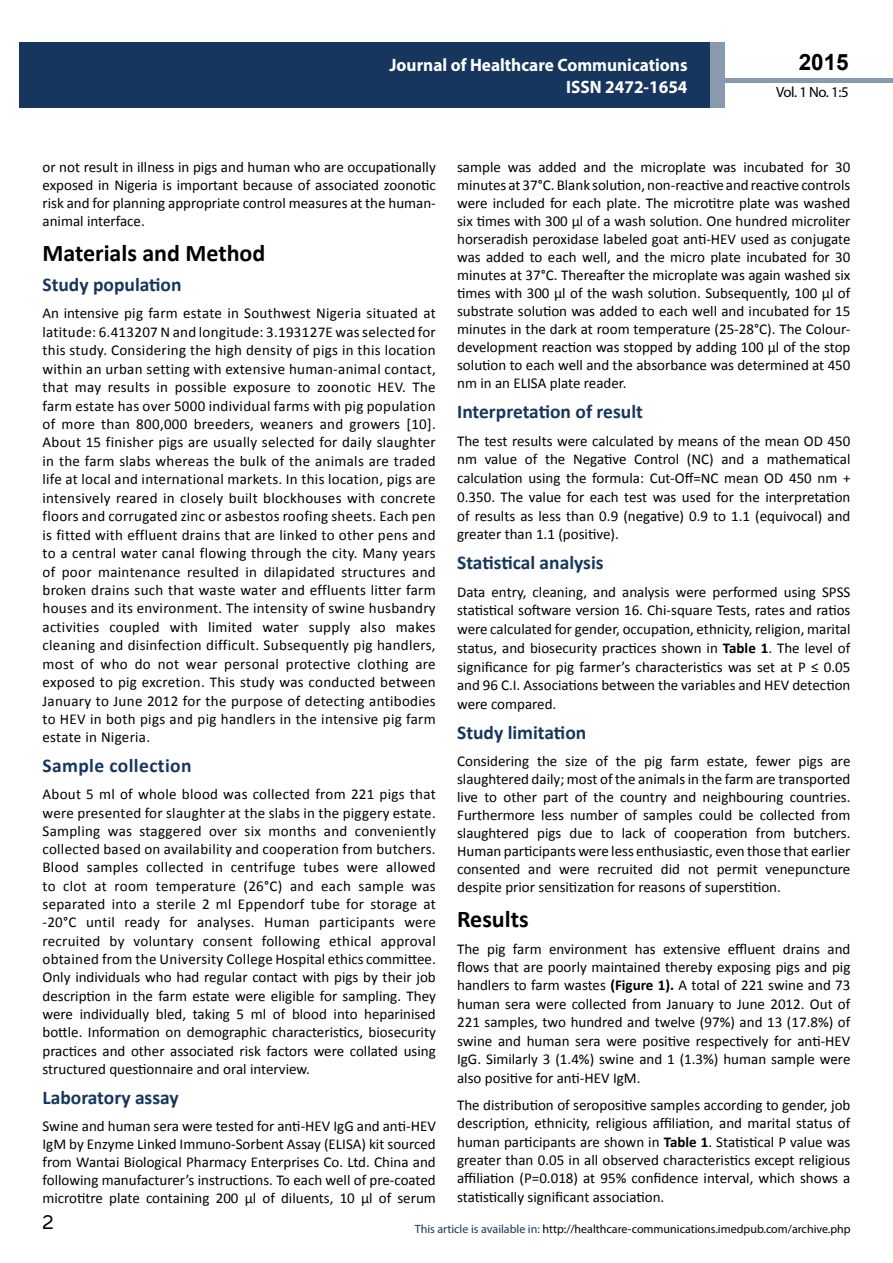
<style>
.page{position:relative;width:893px;height:1263px;background:#fff}
.page>*{position:absolute;margin:0;border:0;box-sizing:border-box;transform-origin:0 0}
.t1{font:25.5px "Tunga";color:#000}
.t2{font:700 24px "Calibri";color:#000}
.t3{font:700 22.5px "Arial";color:#000}
.t4{font:700 19.5px "Calibri";color:#16365d}
.t5{font:700 19.5px "Calibri";letter-spacing:.02em;color:#16365d}
.t6{font:700 18px/21.6px "Myriad Pro";color:#fff;text-align:right;scale:.96 1}
.t7{font:15px/18.5px "Calibri";color:#000;text-align:justify}
.t8{font:14.85px "Myriad Pro";color:#000}
.t9{font:12px "Myriad Pro";color:#000}
.s1{font-weight:700}
.s2{color:#16365d}
</style>
<div class="page">
<hr style="left:725px;top:78px;width:168px;height:4px;background:#8a9aae">
<div style="left:19px;top:42px;width:690px;height:66px;background:#16365d"></div>
<div style="left:709px;top:42px;width:16px;height:66px;background:#8a9aae"></div>
<p class="t6" style="left:517px;top:53px;width:198px">ARCHIVOS DE MEDICINA<br>ISSN 1698-9 65</p>
<h3 class="t3" style="left:799px;top:47px;width:52px">2015</h3>
<p class="t6" style="left:389px;top:54px;width:312px">Journal of Healthcare Communications<br>ISSN 2472-1654</p>
<p class="t8" style="left:776px;top:83px;width:74px">Vol. 1 No. 1:5</p>
<p class="t7" style="left:43px;top:158px;width:395px;line-height:18px">or not result in illness in pigs and human who are occupationally exposed in Nigeria is important because of associated zoonotic risk and for planning appropriate control measures at the human&shy;animal interface.</p>
<h2 class="t2" style="left:43px;top:238px;width:224px">Materials and Method</h2>
<h3 class="t4" style="left:43px;top:272px;width:141px">Study population</h3>
<p class="t7" style="left:43px;top:304px;width:395px">An intensive pig farm estate in Southwest Nigeria situated at latitude: 6.413207 N and longitude: 3.193127E was selected for this study. Considering the high density of pigs in this location within an urban setting with extensive human-animal contact, that may results in possible exposure to zoonotic HEV. The farm estate has over 5000 individual farms with pig population of more than 800,000 breeders, weaners and growers [10].<br>About 15 finisher pigs are usually selected for daily slaughter in the farm slabs whereas the bulk of the animals are traded life at local and international markets. In this location, pigs are intensively reared in closely built blockhouses with concrete floors and corrugated zinc or asbestos roofing sheets. Each pen is fitted with effluent drains that are linked to other pens and to a central water canal flowing through the city. Many years of poor maintenance resulted in dilapidated structures and broken drains such that waste water and effluents litter farm houses and its environment. The intensity of swine husbandry activities coupled with limited water supply also makes cleaning and disinfection difficult. Subsequently pig handlers, most of who do not wear personal protective clothing are exposed to pig excretion. This study was conducted between January to June 2012 for the purpose of detecting antibodies to HEV in both pigs and pig handlers in the intensive pig farm estate in Nigeria.</p>
<h3 class="t5" style="left:43px;top:753px;width:151px">Sample collection</h3>
<p class="t7" style="left:43px;top:785px;width:395px">About 5 ml of whole blood was collected from 221 pigs that were presented for slaughter at the slabs in the piggery estate.<br>Sampling was staggered over six months and conveniently collected based on availability and cooperation from butchers.<br>Blood samples collected in centrifuge tubes were allowed to clot at room temperature (26°C) and each sample was separated into a sterile 2 ml Eppendorf tube for storage at -20°C until ready for analyses. Human participants were recruited by voluntary consent following ethical approval obtained from the University College Hospital ethics committee.<br>Only individuals who had regular contact with pigs by their job description in the farm estate were eligible for sampling. They were individually bled, taking 5 ml of blood into heparinised bottle. Information on demographic characteristics, biosecurity practices and other associated risk factors were collated using structured questionnaire and oral interview.</p>
<h3 class="t4" style="left:43px;top:1085px;width:138px">Laboratory assay</h3>
<p class="t7" style="left:43px;top:1117px;width:395px;line-height:18px">Swine and human sera were tested for anti-HEV IgG and anti-HEV IgM by Enzyme Linked Immuno-Sorbent Assay (ELISA) kit sourced from Wantai Biological Pharmacy Enterprises Co. Ltd. China and following manufacturer’s instructions. To each well of pre-coated microtitre plate containing 200 μl of diluents, 10 μl of serum</p>
<p class="t7" style="left:457px;top:158px;width:395px;line-height:18px">sample was added and the microplate was incubated for 30 minutes at 37°C. Blank solution, non-reactive and reactive controls were included for each plate. The microtitre plate was washed six times with 300 μl of a wash solution. One hundred microliter horseradish peroxidase labeled goat anti-HEV used as conjugate was added to each well, and the micro plate incubated for 30 minutes at 37°C. Thereafter the microplate was again washed six times with 300 μl of the wash solution. Subsequently, 100 μl of substrate solution was added to each well and incubated for 15 minutes in the dark at room temperature (25-28°C). The Colour&shy;development reaction was stopped by adding 100 μl of the stop solution to each well and the absorbance was determined at 450 nm in an ELISA plate reader.</p>
<h3 class="t4" style="left:457px;top:399px;width:187px">Interpretation of result</h3>
<p class="t7" style="left:457px;top:431px;width:395px">The test results were calculated by means of the mean OD 450 nm value of the Negative Control (NC) and a mathematical calculation using the formula: Cut-Off=NC mean OD 450 nm + 0.350. The value for each test was used for the interpretation of results as less than 0.9 (negative) 0.9 to 1.1 (equivocal) and greater than 1.1 (positive).</p>
<h3 class="t4" style="left:457px;top:550px;width:148px">Statistical analysis</h3>
<p class="t7" style="left:457px;top:582px;width:395px">Data entry, cleaning, and analysis were performed using SPSS statistical software version 16. Chi-square Tests, rates and ratios were calculated for gender, occupation, ethnicity, religion, marital status, and biosecurity practices shown in <span class="s1">Table 1</span>. The level of significance for pig farmer’s characteristics was set at P ≤ 0.05 and 96 C.I. Associations between the variables and HEV detection were compared.</p>
<h3 class="t4" style="left:457px;top:720px;width:131px">Study limitation</h3>
<p class="t7" style="left:457px;top:752px;width:395px;line-height:18px">Considering the size of the pig farm estate, fewer pigs are slaughtered daily; most of the animals in the farm are transported live to other part of the country and neighbouring countries.<br>Furthermore less number of samples could be collected from slaughtered pigs due to lack of cooperation from butchers.<br>Human participants were less enthusiastic, even those that earlier consented and were recruited did not permit venepuncture despite prior sensitization for reasons of superstition.</p>
<h2 class="t2" style="left:457px;top:903px;width:73px">Results</h2>
<p class="t7" style="left:457px;top:939px;width:395px">The pig farm environment has extensive effluent drains and flows that are poorly maintained thereby exposing pigs and pig handlers to farm wastes <span class="s1">(Figure 1).</span> A total of 221 swine and 73 human sera were collected from January to June 2012. Out of 221 samples, two hundred and twelve (97%) and 13 (17.8%) of swine and human sera were positive respectively for anti-HEV IgG. Similarly 3 (1.4%) swine and 1 (1.3%) human sample were also positive for anti-HEV IgM.</p>
<p class="t7" style="left:457px;top:1095px;width:395px">The distribution of seropositive samples according to gender, job description, ethnicity, religious affiliation, and marital status of human participants are shown in <span class="s1">Table 1</span>. Statistical P value was greater than 0.05 in all observed characteristics except religious affiliation (P=0.018) at 95% confidence interval, which shows a statistically significant association.</p>
<h1 class="t1" style="left:42px;top:1205px;width:13px">2</h1>
<p class="t9" style="left:415px;top:1221px;width:437px"><span class="s2">This article is available in:</span> http://healthcare-communications.imedpub.com/archive.php</p>
</div>
